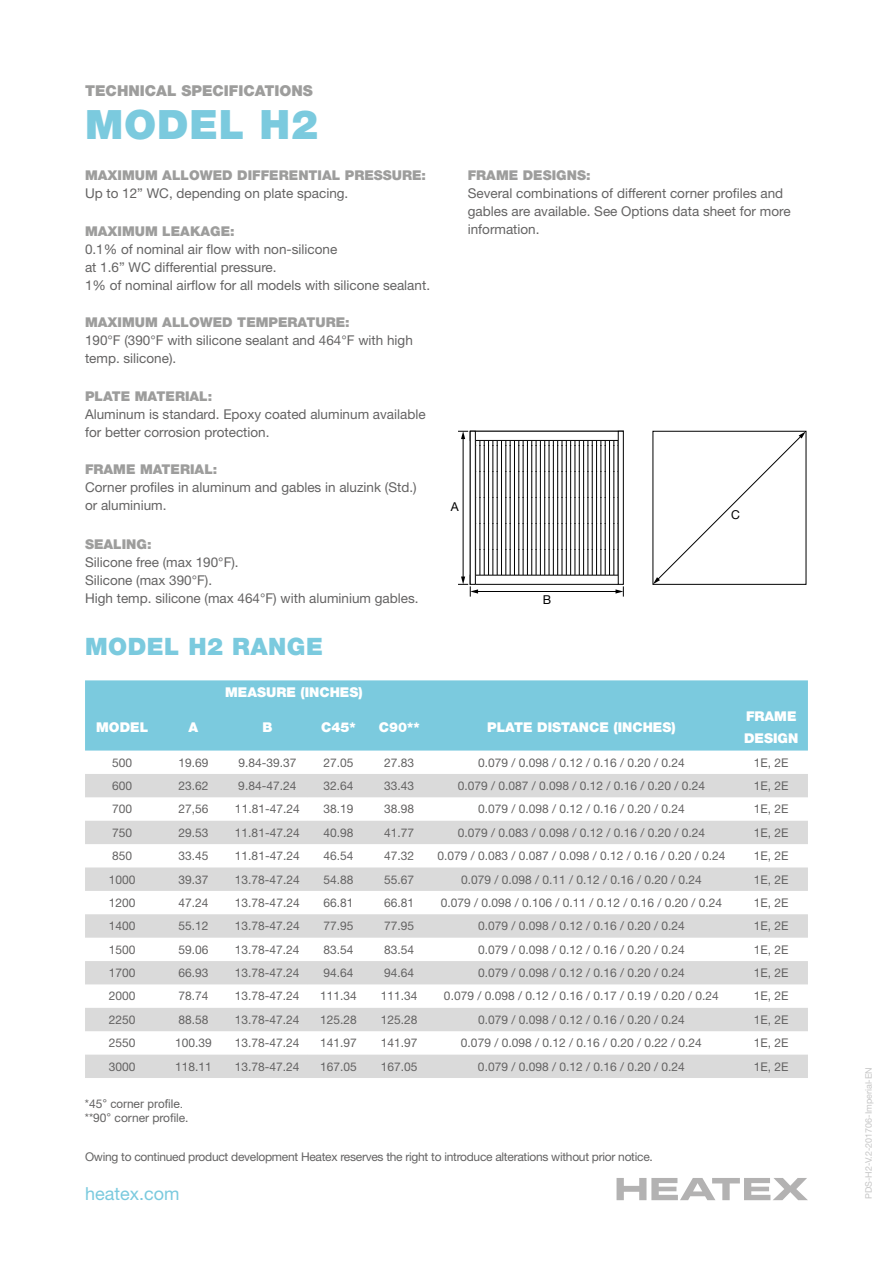
<style>
.page{position:relative;width:893px;height:1263px;background:#fff}
.page>*{position:absolute;margin:0;border:0;box-sizing:border-box;transform-origin:0 0}
.t1{font:900 40.5px "Helvetica Neue LT Std";letter-spacing:.02em;color:#7bcade}
.t2{font:900 24px "Helvetica Neue LT Std";letter-spacing:.02em;color:#7bcade}
.t3{font:18px "Helvetica Neue LT Std";color:#7bcade}
.t4{font:900 15px "Helvetica Neue LT Std";color:#9d9d9c}
.t5{font:13.5px/18px "Helvetica Neue LT Std";color:#646363}
.t6{font:900 13.5px "Helvetica Neue LT Std";color:#9d9d9c}
.t7{font:900 13.5px/21px "Helvetica Neue LT Std";color:#fff}
.t8{font:12.3px "Helvetica Neue LT Std";color:#000}
.t9{font:12px "Helvetica Neue LT Std";color:#646363}
.t10{font:12px "Helvetica Neue LT Std";letter-spacing:-.025em;color:#646363}
.t11{font:12px "Arial";letter-spacing:-.005em;color:#646363}
.t12{font:9px "Helvetica Neue LT Std";letter-spacing:-.005em;color:#c6c6c6}
.s1{font-family:"Helvetica Neue LT Std"}
.s2{font-family:"Arial"}
</style>
<div class="page">
<svg style="left:616px;top:1178px;width:192px;height:22px"></svg>
<div style="left:85px;top:680px;width:723px;height:70px;background:#7bcade"></div>
<svg style="left:85px;top:774px;width:723px;height:304px;fill:#dadada"></svg>
<svg style="left:458px;top:431px;width:166px;height:166px"></svg>
<svg style="left:653px;top:431px;width:153px;height:153px"></svg>
<p class="t4" style="left:85px;top:81px;width:229px">TECHNICAL SPECIFICATIONS</p>
<h1 class="t1" style="left:85px;top:101px;width:234px">MODEL H2</h1>
<p class="t6" style="left:85px;top:167px;width:343px">MAXIMUM ALLOWED DIFFERENTIAL PRESSURE:</p>
<p class="t5" style="left:85px;top:184px;width:265px">Up to 12” WC, depending on plate spacing.</p>
<p class="t6" style="left:85px;top:223px;width:151px">MAXIMUM LEAKAGE:</p>
<p class="t5" style="left:85px;top:240px;width:347px">0.1% of nominal air flow with non-silicone<br>at 1.6” WC differential pressure.<br>1% of nominal airflow for all models with silicone sealant.</p>
<p class="t6" style="left:85px;top:314px;width:266px">MAXIMUM ALLOWED TEMPERATURE:</p>
<p class="t5" style="left:85px;top:331px;width:329px">190°F (390°F with silicone sealant and 464°F with high temp. silicone).</p>
<p class="t6" style="left:85px;top:388px;width:129px">PLATE MATERIAL:</p>
<p class="t5" style="left:85px;top:405px;width:342px">Aluminum is standard. Epoxy coated aluminum available for better corrosion protection.</p>
<p class="t6" style="left:85px;top:461px;width:134px">FRAME MATERIAL:</p>
<p class="t5" style="left:85px;top:478px;width:333px">Corner profiles in aluminum and gables in aluzink (Std.) or aluminium.</p>
<p class="t6" style="left:85px;top:536px;width:68px">SEALING:</p>
<p class="t5" style="left:85px;top:553px;width:335px">Silicone free (max 190°F).<br>Silicone (max 390°F).<br>High temp. silicone (max 464°F) with aluminium gables.</p>
<p class="t6" style="left:468px;top:167px;width:124px">FRAME DESIGNS:</p>
<p class="t5" style="left:468px;top:184px;width:324px">Several combinations of different corner profiles and gables are available. See Options data sheet for more information.</p>
<p class="t8" style="left:451px;top:500px;width:9px">A</p>
<p class="t8" style="left:543px;top:593px;width:10px">B</p>
<p class="t8" style="left:731px;top:508px;width:10px">C</p>
<h2 class="t2" style="left:85px;top:632px;width:239px">MODEL H2 RANGE</h2>
<p class="t7" style="left:225px;top:681px;width:139px">MEASURE (INCHES)</p>
<p class="t7" style="left:96px;top:717px;width:54px">MODEL</p>
<p class="t7" style="left:189px;top:717px;width:11px">A</p>
<p class="t7" style="left:262px;top:717px;width:12px">B</p>
<p class="t7" style="left:321px;top:717px;width:36px">C45*</p>
<p class="t7" style="left:379px;top:717px;width:42px">C90**</p>
<p class="t7" style="left:487px;top:717px;width:190px">PLATE DISTANCE (INCHES)</p>
<p class="t7" style="left:744px;top:706px;width:56px">FRAME<br>DESIGN</p>
<p class="t9" style="left:112px;top:755px;width:22px">500</p>
<p class="t9" style="left:178px;top:755px;width:32px">19.69</p>
<p class="t9" style="left:238px;top:755px;width:60px">9.84-39.37</p>
<p class="t9" style="left:324px;top:755px;width:32px">27.05</p>
<p class="t9" style="left:384px;top:755px;width:32px">27.83</p>
<p class="t9" style="left:478px;top:755px;width:208px">0.079 / 0.098 / 0.12 / 0.16 / 0.20 / 0.24</p>
<p class="t9" style="left:754px;top:755px;width:36px">1E, 2E</p>
<p class="t9" style="left:112px;top:778px;width:22px">600</p>
<p class="t9" style="left:178px;top:778px;width:32px">23.62</p>
<p class="t9" style="left:238px;top:778px;width:60px">9.84-47.24</p>
<p class="t9" style="left:324px;top:778px;width:32px">32.64</p>
<p class="t9" style="left:384px;top:778px;width:32px">33.43</p>
<p class="t9" style="left:458px;top:778px;width:249px">0.079 / 0.087 / 0.098 / 0.12 / 0.16 / 0.20 / 0.24</p>
<p class="t9" style="left:754px;top:778px;width:36px">1E, 2E</p>
<p class="t9" style="left:112px;top:802px;width:22px">700</p>
<p class="t9" style="left:178px;top:802px;width:32px">27,56</p>
<p class="t9" style="left:235px;top:802px;width:66px">11.81-47.24</p>
<p class="t9" style="left:324px;top:802px;width:32px">38.19</p>
<p class="t9" style="left:384px;top:802px;width:32px">38.98</p>
<p class="t9" style="left:478px;top:802px;width:208px">0.079 / 0.098 / 0.12 / 0.16 / 0.20 / 0.24</p>
<p class="t9" style="left:754px;top:802px;width:36px">1E, 2E</p>
<p class="t9" style="left:112px;top:825px;width:22px">750</p>
<p class="t9" style="left:178px;top:825px;width:32px">29.53</p>
<p class="t9" style="left:235px;top:825px;width:66px">11.81-47.24</p>
<p class="t9" style="left:324px;top:825px;width:32px">40.98</p>
<p class="t9" style="left:384px;top:825px;width:32px">41.77</p>
<p class="t9" style="left:458px;top:825px;width:249px">0.079 / 0.083 / 0.098 / 0.12 / 0.16 / 0.20 / 0.24</p>
<p class="t9" style="left:754px;top:825px;width:36px">1E, 2E</p>
<p class="t9" style="left:112px;top:849px;width:22px">850</p>
<p class="t9" style="left:178px;top:849px;width:32px">33.45</p>
<p class="t9" style="left:235px;top:849px;width:66px">11.81-47.24</p>
<p class="t9" style="left:324px;top:849px;width:32px">46.54</p>
<p class="t9" style="left:384px;top:849px;width:32px">47.32</p>
<p class="t9" style="left:437px;top:849px;width:290px">0.079 / 0.083 / 0.087 / 0.098 / 0.12 / 0.16 / 0.20 / 0.24</p>
<p class="t9" style="left:754px;top:849px;width:36px">1E, 2E</p>
<p class="t9" style="left:109px;top:872px;width:28px">1000</p>
<p class="t9" style="left:178px;top:872px;width:32px">39.37</p>
<p class="t9" style="left:235px;top:872px;width:66px">13.78-47.24</p>
<p class="t9" style="left:324px;top:872px;width:32px">54.88</p>
<p class="t9" style="left:384px;top:872px;width:32px">55.67</p>
<p class="t9" style="left:461px;top:872px;width:242px">0.079 / 0.098 / 0.11 / 0.12 / 0.16 / 0.20 / 0.24</p>
<p class="t9" style="left:754px;top:872px;width:36px">1E, 2E</p>
<p class="t9" style="left:109px;top:895px;width:28px">1200</p>
<p class="t9" style="left:178px;top:895px;width:32px">47.24</p>
<p class="t9" style="left:235px;top:895px;width:66px">13.78-47.24</p>
<p class="t9" style="left:324px;top:895px;width:32px">66.81</p>
<p class="t9" style="left:384px;top:895px;width:32px">66.81</p>
<p class="t9" style="left:441px;top:895px;width:283px">0.079 / 0.098 / 0.106 / 0.11 / 0.12 / 0.16 / 0.20 / 0.24</p>
<p class="t9" style="left:754px;top:895px;width:36px">1E, 2E</p>
<p class="t9" style="left:109px;top:919px;width:28px">1400</p>
<p class="t9" style="left:178px;top:919px;width:32px">55.12</p>
<p class="t9" style="left:235px;top:919px;width:66px">13.78-47.24</p>
<p class="t9" style="left:324px;top:919px;width:32px">77.95</p>
<p class="t9" style="left:384px;top:919px;width:32px">77.95</p>
<p class="t9" style="left:478px;top:919px;width:208px">0.079 / 0.098 / 0.12 / 0.16 / 0.20 / 0.24</p>
<p class="t9" style="left:754px;top:919px;width:36px">1E, 2E</p>
<p class="t9" style="left:109px;top:942px;width:28px">1500</p>
<p class="t9" style="left:178px;top:942px;width:32px">59.06</p>
<p class="t9" style="left:235px;top:942px;width:66px">13.78-47.24</p>
<p class="t9" style="left:323px;top:942px;width:32px">83.54</p>
<p class="t9" style="left:384px;top:942px;width:32px">83.54</p>
<p class="t9" style="left:478px;top:942px;width:208px">0.079 / 0.098 / 0.12 / 0.16 / 0.20 / 0.24</p>
<p class="t9" style="left:754px;top:942px;width:36px">1E, 2E</p>
<p class="t9" style="left:109px;top:966px;width:28px">1700</p>
<p class="t9" style="left:178px;top:966px;width:32px">66.93</p>
<p class="t9" style="left:235px;top:966px;width:66px">13.78-47.24</p>
<p class="t9" style="left:323px;top:966px;width:32px">94.64</p>
<p class="t9" style="left:384px;top:966px;width:32px">94.64</p>
<p class="t9" style="left:478px;top:966px;width:208px">0.079 / 0.098 / 0.12 / 0.16 / 0.20 / 0.24</p>
<p class="t9" style="left:754px;top:966px;width:36px">1E, 2E</p>
<p class="t9" style="left:109px;top:989px;width:28px">2000</p>
<p class="t9" style="left:178px;top:989px;width:32px">78.74</p>
<p class="t9" style="left:235px;top:989px;width:66px">13.78-47.24</p>
<p class="t9" style="left:320px;top:989px;width:38px">111.34</p>
<p class="t9" style="left:381px;top:989px;width:38px">111.34</p>
<p class="t9" style="left:444px;top:989px;width:276px">0.079 / 0.098 / 0.12 / 0.16 / 0.17 / 0.19 / 0.20 / 0.24</p>
<p class="t9" style="left:754px;top:989px;width:36px">1E, 2E</p>
<p class="t9" style="left:109px;top:1012px;width:28px">2250</p>
<p class="t9" style="left:178px;top:1012px;width:32px">88.58</p>
<p class="t9" style="left:235px;top:1012px;width:66px">13.78-47.24</p>
<p class="t9" style="left:320px;top:1012px;width:38px">125.28</p>
<p class="t9" style="left:381px;top:1012px;width:38px">125.28</p>
<p class="t9" style="left:478px;top:1012px;width:208px">0.079 / 0.098 / 0.12 / 0.16 / 0.20 / 0.24</p>
<p class="t9" style="left:754px;top:1012px;width:36px">1E, 2E</p>
<p class="t9" style="left:109px;top:1036px;width:28px">2550</p>
<p class="t9" style="left:175px;top:1036px;width:38px">100.39</p>
<p class="t9" style="left:235px;top:1036px;width:66px">13.78-47.24</p>
<p class="t9" style="left:320px;top:1036px;width:38px">141.97</p>
<p class="t9" style="left:381px;top:1036px;width:38px">141.97</p>
<p class="t9" style="left:461px;top:1036px;width:242px">0.079 / 0.098 / 0.12 / 0.16 / 0.20 / 0.22 / 0.24</p>
<p class="t9" style="left:754px;top:1036px;width:36px">1E, 2E</p>
<p class="t9" style="left:109px;top:1059px;width:28px">3000</p>
<p class="t9" style="left:175px;top:1059px;width:38px">118.11</p>
<p class="t9" style="left:235px;top:1059px;width:66px">13.78-47.24</p>
<p class="t9" style="left:320px;top:1059px;width:38px">167.05</p>
<p class="t9" style="left:381px;top:1059px;width:38px">167.05</p>
<p class="t9" style="left:478px;top:1059px;width:208px">0.079 / 0.098 / 0.12 / 0.16 / 0.20 / 0.24</p>
<p class="t9" style="left:754px;top:1059px;width:36px">1E, 2E</p>
<p class="t11" style="left:85px;top:1095px;width:100px"><span class="s1">*45</span>° corner profile.</p>
<p class="t9" style="left:85px;top:1111px;width:105px">**90<span class="s2">°</span> corner profile.</p>
<p class="t10" style="left:85px;top:1149px;width:569px">Owing to continued product development Heatex reserves the right to introduce alterations without prior notice.</p>
<h3 class="t3" style="left:85px;top:1183px;width:96px">heatex.com</h3>
<p class="t12" style="left:863px;top:1199px;width:134px;rotate:-90deg">PDS-H2-V.2-201706-Imperial-EN</p>
</div>
